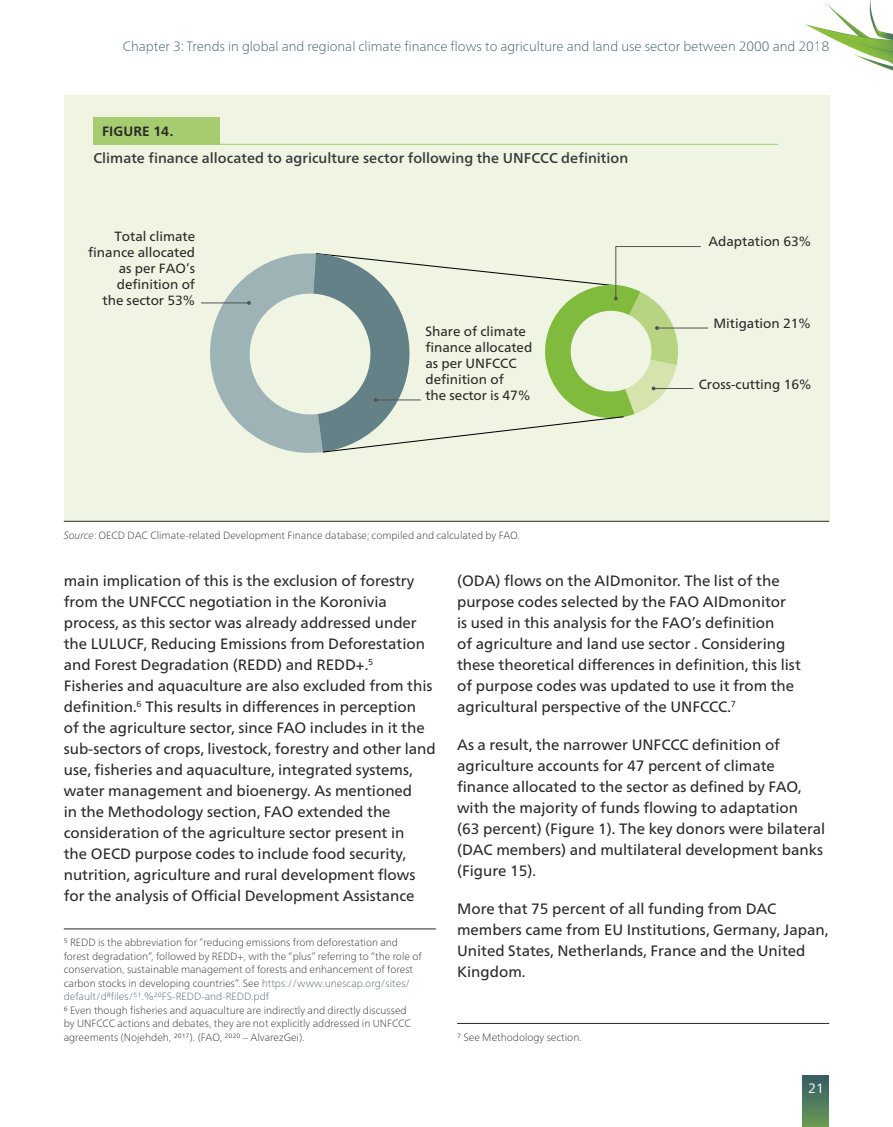
<style>
.page{position:relative;width:893px;height:1127px;background:#fff}
.page>*{position:absolute;margin:0;border:0;box-sizing:border-box;transform-origin:0 0}
.t1{font:15px/21px "Frutiger Neue LTCYR";color:#292929}
.t2{font:500 14.25px "Frutiger Neue LTCYR";letter-spacing:.005em;color:#393939}
.t3{font:100 13.5px "Frutiger Neue LTCYR";color:#395862}
.t4{font:700 13.5px "Frutiger Neue LTCYR";letter-spacing:.015em;color:#292929}
.t5{font:13.5px "Frutiger Neue LTCYR";color:#fff}
.t6{font:13.35px/16px "Frutiger Neue LTCYR";color:#292929;text-align:right}
.t7{font:100 10.5px/13.5px "Frutiger Neue LTCYR";color:#292929}
.s1{font-style:italic}
.s2{color:#48636c}
</style>
<div class="page">
<div style="left:803px;top:1075px;width:25px;height:52px;background:linear-gradient(to bottom,#335a67,#699a53)"></div>
<svg style="left:805px;top:0;width:88px;height:71px"></svg>
<div style="left:64px;top:95px;width:765px;height:426px;background:#eff5e2"></div>
<div style="left:94px;top:117px;width:126px;height:28px;background:#a6cc6f"></div>
<hr style="left:174px;top:144px;width:604px;height:1px;background:#a6cc6f">
<hr style="left:201px;top:303px;width:48px;height:1px;background:#535354">
<hr style="left:657px;top:328px;width:51px;height:1px;background:#535354">
<svg style="left:204px;top:246px;width:497px;height:207px"></svg>
<hr style="left:64px;top:521px;width:765px;height:1px;background:#292929">
<hr style="left:64px;top:928px;width:372px;height:1px;background:#292929">
<hr style="left:457px;top:1023px;width:372px;height:1px;background:#292929">
<p class="t3" style="left:123px;top:38px;width:708px">Chapter 3: Trends in global and regional climate finance flows to agriculture and land use sector between 2000 and 2018</p>
<p class="t4" style="left:102px;top:123px;width:72px">FIGURE 14.</p>
<p class="t2" style="left:93px;top:150px;width:536px">Climate finance allocated to agriculture sector following the UNFCCC definition</p>
<p class="t6" style="left:88px;top:228px;width:108px">Total climate finance allocated as per FAO’s definition of<br>the sector 53%</p>
<p class="t6" style="left:425px;top:323px;width:108px;text-align:left">Share of climate finance allocated as per UNFCCC definition of<br>the sector is 47%</p>
<p class="t6" style="left:708px;top:233px;width:104px">Adaptation 63%</p>
<p class="t6" style="left:713px;top:316px;width:99px">Mitigation 21%</p>
<p class="t6" style="left:699px;top:376px;width:114px">Cross-cutting 16%</p>
<p class="t7" style="left:64px;top:528px;width:458px"><span class="s1">Source</span>: OECD DAC Climate-related Development Finance database; compiled and calculated by FAO.</p>
<p class="t1" style="left:64px;top:570px;width:374px">main implication of this is the exclusion of forestry from the UNFCCC negotiation in the Koronivia process, as this sector was already addressed under the LULUCF, Reducing Emissions from Deforestation and Forest Degradation (REDD) and REDD+.<sup>5<br></sup>Fisheries and aquaculture are also excluded from this definition.<sup>6</sup> This results in differences in perception<br>of the agriculture sector, since FAO includes in it the sub-sectors of crops, livestock, forestry and other land use, fisheries and aquaculture, integrated systems, water management and bioenergy. As mentioned<br>in the Methodology section, FAO extended the consideration of the agriculture sector present in<br>the OECD purpose codes to include food security, nutrition, agriculture and rural development flows for the analysis of Official Development Assistance</p>
<p class="t7" style="left:64px;top:935px;width:359px">5 REDD is the abbreviation for “reducing emissions from deforestation and forest degradation”, followed by REDD+, with the “plus” referring to “the role of conservation, sustainable management of forests and enhancement of forest carbon stocks in developing countries”. See <span class="s2">https://www.unescap.org/sites/ default/d8files/51.%20FS-REDD-and-REDD.pdf</span></p>
<p class="t7" style="left:64px;top:1003px;width:349px">6 Even though fisheries and aquaculture are indirectly and directly discussed by UNFCCC actions and debates, they are not explicitly addressed in UNFCCC agreements (Nojehdeh, 2017). (FAO, 2020 – AlvarezGei).</p>
<p class="t1" style="left:457px;top:570px;width:345px">(ODA) flows on the AIDmonitor. The list of the purpose codes selected by the FAO AIDmonitor<br>is used in this analysis for the FAO’s definition<br>of agriculture and land use sector . Considering these theoretical differences in definition, this list of purpose codes was updated to use it from the agricultural perspective of the UNFCCC.<sup>7</sup></p>
<p class="t1" style="left:457px;top:734px;width:370px">As a result, the narrower UNFCCC definition of agriculture accounts for 47 percent of climate finance allocated to the sector as defined by FAO, with the majority of funds flowing to adaptation<br>(63 percent) (Figure 1). The key donors were bilateral (DAC members) and multilateral development banks (Figure 15).</p>
<p class="t1" style="left:457px;top:898px;width:373px">More that 75 percent of all funding from DAC members came from EU Institutions, Germany, Japan, United States, Netherlands, France and the United Kingdom.</p>
<p class="t7" style="left:457px;top:1030px;width:126px">7 See Methodology section.</p>
<p class="t5" style="left:808px;top:1080px;width:17px">21</p>
</div>
